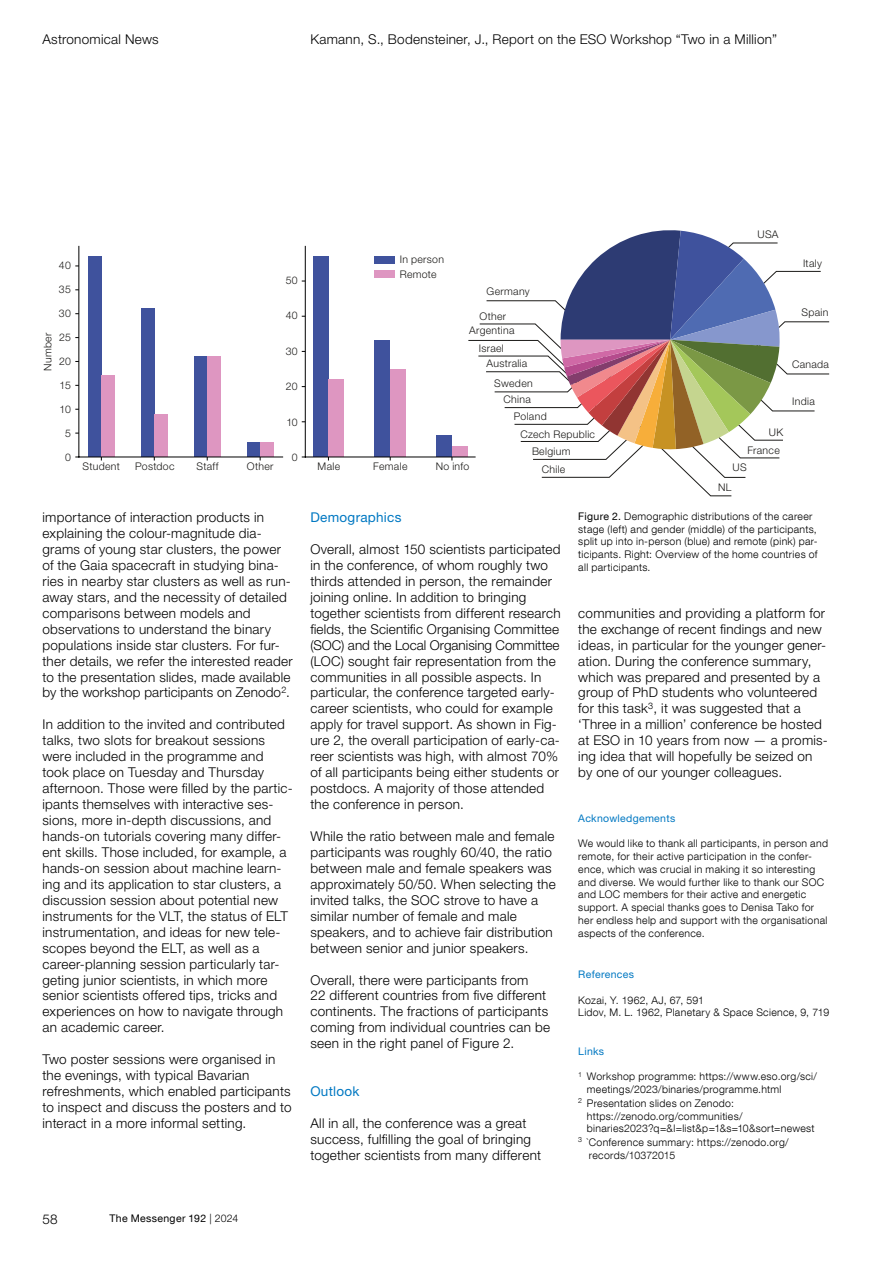
<style>
.page{position:relative;width:893px;height:1263px;background:#fff}
.page>*{position:absolute;margin:0;border:0;box-sizing:border-box;transform-origin:0 0}
._45_9pt{font:300 13.5px/15.9px "Helvetica Neue LT Pro";letter-spacing:.02em;color:#000}
._55_9pt_blue{font:13.5px "Helvetica Neue LT Pro";letter-spacing:.02em;color:#0078c2}
._45_7pt{font:300 10.5px/12.8px "Helvetica Neue LT Com";letter-spacing:.03em;color:#000}
.Links_notes__numbered{font:300 10.5px/12.8px "Helvetica Neue LT Com";letter-spacing:.03em;color:#000}
.t1{font:300 10.5px/14.9px "Helvetica Neue LT Pro";letter-spacing:.03em;color:#1b1a18}
.Figure_captions{font:300 10.5px/12.8px "Helvetica Neue LT Com";letter-spacing:.03em;color:#000}
._45_7pt_ZA_3_mm__left_align{font:10.5px "Helvetica Neue LT Pro";letter-spacing:.025em;color:#0078c2}
.t2{font:10.5px "Helvetica Neue LT Com";letter-spacing:.03em;color:#000}
.s1{font-weight:400}
.s2{font-family:"Helvetica Neue LT Pro";font-weight:300}
</style>
<div class="page">
<svg style="left:468px;top:270px;width:361px;height:226px"></svg>
<div style="left:88px;top:256px;width:13px;height:201px;background:#3f529d"></div>
<div style="left:141px;top:309px;width:13px;height:148px;background:#3f529d"></div>
<div style="left:194px;top:357px;width:13px;height:100px;background:#3f529d"></div>
<div style="left:247px;top:443px;width:13px;height:14px;background:#3f529d"></div>
<div style="left:101px;top:376px;width:14px;height:81px;background:#de96c1"></div>
<div style="left:154px;top:414px;width:14px;height:43px;background:#de96c1"></div>
<div style="left:207px;top:357px;width:13px;height:100px;background:#de96c1"></div>
<div style="left:260px;top:443px;width:13px;height:14px;background:#de96c1"></div>
<hr style="left:79px;top:246px;width:1px;height:211px;background:#000">
<hr style="left:79px;top:457px;width:204px;height:1px;background:#000">
<div style="left:313px;top:256px;width:15px;height:201px;background:#3f529d"></div>
<div style="left:375px;top:341px;width:15px;height:116px;background:#3f529d"></div>
<div style="left:436px;top:436px;width:16px;height:21px;background:#3f529d"></div>
<div style="left:328px;top:380px;width:16px;height:77px;background:#de96c1"></div>
<div style="left:390px;top:369px;width:16px;height:88px;background:#de96c1"></div>
<div style="left:452px;top:446px;width:15px;height:11px;background:#de96c1"></div>
<hr style="left:305px;top:246px;width:1px;height:211px;background:#000">
<hr style="left:305px;top:457px;width:170px;height:1px;background:#000">
<div style="left:375px;top:256px;width:20px;height:7px;background:#3f529d"></div>
<div style="left:375px;top:271px;width:20px;height:7px;background:#de96c1"></div>
<svg style="left:561px;top:230px;width:219px;height:219px"></svg>
<p class="_45_9pt" style="left:43px;top:31px;width:118px">Astronomical News</p>
<p class="_45_9pt" style="left:310px;top:31px;width:468px">Kamann, S., Bodensteiner, J., Report on the ESO Workshop “Two in a Million”</p>
<p class="t1" style="left:59px;top:258px;width:13px">40</p>
<p class="t1" style="left:59px;top:282px;width:13px">35</p>
<p class="t1" style="left:59px;top:306px;width:14px">30</p>
<p class="t1" style="left:40px;top:371px;width:40px;rotate:-90deg">Number</p>
<p class="t1" style="left:59px;top:330px;width:13px">25</p>
<p class="t1" style="left:59px;top:354px;width:13px">20</p>
<p class="t1" style="left:60px;top:378px;width:13px">15</p>
<p class="t1" style="left:59px;top:402px;width:13px">10</p>
<p class="t1" style="left:65px;top:426px;width:7px">5</p>
<p class="t1" style="left:286px;top:272px;width:13px">50</p>
<p class="t1" style="left:400px;top:252px;width:46px">In person<br>Remote</p>
<p class="t1" style="left:487px;top:283px;width:45px">Germany</p>
<p class="t1" style="left:286px;top:308px;width:13px">40</p>
<p class="t1" style="left:480px;top:308px;width:28px">Other</p>
<p class="t1" style="left:469px;top:323px;width:47px">Argentina</p>
<p class="t1" style="left:286px;top:343px;width:14px">30</p>
<p class="t1" style="left:479px;top:340px;width:27px">Israel</p>
<p class="t1" style="left:487px;top:356px;width:42px">Australia</p>
<p class="t1" style="left:286px;top:379px;width:13px">20</p>
<p class="t1" style="left:494px;top:376px;width:40px">Sweden</p>
<p class="t1" style="left:503px;top:392px;width:29px">China</p>
<p class="t1" style="left:286px;top:414px;width:13px">10</p>
<p class="t1" style="left:514px;top:408px;width:34px">Poland</p>
<p class="t1" style="left:520px;top:426px;width:76px">Czech Republic</p>
<p class="t1" style="left:532px;top:443px;width:40px">Belgium</p>
<p class="t1" style="left:65px;top:450px;width:7px">0</p>
<p class="t1" style="left:292px;top:450px;width:7px">0</p>
<p class="t1" style="left:83px;top:458px;width:39px">Student</p>
<p class="t1" style="left:542px;top:461px;width:25px">Chile</p>
<p class="t1" style="left:135px;top:458px;width:41px">Postdoc</p>
<p class="t1" style="left:196px;top:458px;width:24px">Staff</p>
<p class="t1" style="left:247px;top:458px;width:28px">Other</p>
<p class="t1" style="left:318px;top:459px;width:24px">Male</p>
<p class="t1" style="left:373px;top:459px;width:36px">Female</p>
<p class="t1" style="left:436px;top:459px;width:35px">No info</p>
<p class="t1" style="left:758px;top:227px;width:22px">USA</p>
<p class="t1" style="left:803px;top:255px;width:20px">Italy</p>
<p class="t1" style="left:801px;top:304px;width:28px">Spain</p>
<p class="t1" style="left:792px;top:357px;width:38px">Canada</p>
<p class="t1" style="left:792px;top:394px;width:24px">India</p>
<p class="t1" style="left:769px;top:424px;width:16px">UK</p>
<p class="t1" style="left:747px;top:442px;width:34px">France</p>
<p class="t1" style="left:733px;top:460px;width:16px">US</p>
<p class="t1" style="left:718px;top:480px;width:15px">NL</p>
<p class="_45_9pt" style="left:43px;top:509px;width:252px">importance of interaction products in explaining the colour-magnitude dia&shy;grams of young star clusters, the power of the Gaia spacecraft in studying bina&shy;ries in nearby star clusters as well as run&shy;away stars, and the necessity of detailed comparisons between models and observations to understand the binary populations inside star clusters. For fur&shy;ther details, we refer the interested reader to the presentation slides, made available by the workshop participants on Zenodo<sup>2</sup>.</p>
<p class="_45_9pt" style="left:43px;top:716px;width:252px">In addition to the invited and contributed talks, two slots for breakout sessions were included in the programme and took place on Tuesday and Thursday afternoon. Those were filled by the partic&shy;ipants themselves with interactive ses&shy;sions, more in-depth discussions, and hands-on tutorials covering many differ&shy;ent skills. Those included, for example, a hands-on session about machine learn&shy;ing and its application to star clusters, a discussion session about potential new instruments for the VLT, the status of ELT instrumentation, and ideas for new tele&shy;scopes beyond the ELT, as well as a career-planning session particularly tar&shy;geting junior scientists, in which more senior scientists offered tips, tricks and experiences on how to navigate through an academic career.</p>
<p class="_45_9pt" style="left:43px;top:1051px;width:251px">Two poster sessions were organised in the evenings, with typical Bavarian refreshments, which enabled participants to inspect and discuss the posters and to interact in a more informal setting.</p>
<p class="_55_9pt_blue" style="left:310px;top:509px;width:93px">Demographics</p>
<p class="_45_9pt" style="left:310px;top:541px;width:252px">Overall, almost 150 scientists participated in the conference, of whom roughly two thirds attended in person, the remainder joining online. In addition to bringing together scientists from different research fields, the Scientific Organising Committee (SOC) and the Local Organising Committee (LOC) sought fair representation from the communities in all possible aspects. In particular, the conference targeted early&shy;career scientists, who could for example apply for travel support. As shown in Fig&shy;ure 2, the overall participation of early-ca&shy;reer scientists was high, with almost 70% of all participants being either students or postdocs. A majority of those attended the conference in person.</p>
<p class="_45_9pt" style="left:310px;top:828px;width:247px">While the ratio between male and female participants was roughly 60/40, the ratio between male and female speakers was approximately 50/50. When selecting the invited talks, the SOC strove to have a similar number of female and male speakers, and to achieve fair distribution between senior and junior speakers.</p>
<p class="_45_9pt" style="left:310px;top:971px;width:241px">Overall, there were participants from<br>22 different countries from five different continents. The fractions of participants coming from individual countries can be seen in the right panel of Figure 2.</p>
<p class="_55_9pt_blue" style="left:310px;top:1083px;width:51px">Outlook</p>
<p class="_45_9pt" style="left:310px;top:1115px;width:232px">All in all, the conference was a great success, fulfilling the goal of bringing together scientists from many different</p>
<p class="Figure_captions" style="left:578px;top:510px;width:241px"><span class="s1">Figure 2.</span> Demographic distributions of the career stage (left) and gender (middle) of the participants, split up into in-person (blue) and remote (pink) par&shy;ticipants. Right: Overview of the home countries of all participants.</p>
<p class="_45_9pt" style="left:578px;top:605px;width:251px">communities and providing a platform for the exchange of recent findings and new ideas, in particular for the younger gener&shy;ation. During the conference summary, which was prepared and presented by a group of PhD students who volunteered for this task<sup>3</sup>, it was suggested that a ‘Three in a million’ conference be hosted at ESO in 10 years from now — a promis&shy;ing idea that will hopefully be seized on by one of our younger colleagues.</p>
<p class="_45_7pt_ZA_3_mm__left_align" style="left:578px;top:812px;width:98px">Acknowledgements</p>
<p class="_45_7pt" style="left:578px;top:837px;width:251px">We would like to thank all participants, in person and remote, for their active participation in the confer&shy;ence, which was crucial in making it so interesting and diverse. We would further like to thank our SOC and LOC members for their active and energetic support. A special thanks goes to Denisa Tako for her endless help and support with the organisational aspects of the conference.</p>
<p class="_45_7pt_ZA_3_mm__left_align" style="left:578px;top:968px;width:57px">References</p>
<p class="_45_7pt" style="left:578px;top:993px;width:127px">Kozai, Y. 1962, AJ, 67, 591</p>
<p class="_45_7pt" style="left:578px;top:1006px;width:252px">Lidov, M. L. 1962, Planetary &amp; Space Science, 9, 719</p>
<p class="_45_7pt_ZA_3_mm__left_align" style="left:578px;top:1044px;width:27px">Links</p>
<p class="Links_notes__numbered" style="left:587px;top:1070px;width:232px;text-indent:-9px"><sup>1</sup> Workshop programme: https://www.eso.org/sci/ meetings/2023/binaries/programme.html</p>
<p class="Links_notes__numbered" style="left:587px;top:1096px;width:229px;text-indent:-9px"><sup>2</sup> Presentation slides on Zenodo: https://zenodo.org/communities/ binaries2023?q=&amp;l=list&amp;p=1&amp;s=10&amp;sort=newest</p>
<p class="Links_notes__numbered" style="left:589px;top:1136px;width:201px;text-indent:-11px"><sup>3</sup> `Conference summary: https://zenodo.org/ records/10372015</p>
<p class="_45_9pt" style="left:43px;top:1211px;width:17px">58</p>
<p class="t2" style="left:109px;top:1211px;width:130px">The Messenger 192 <span class="s2">| 2024</span></p>
</div>
